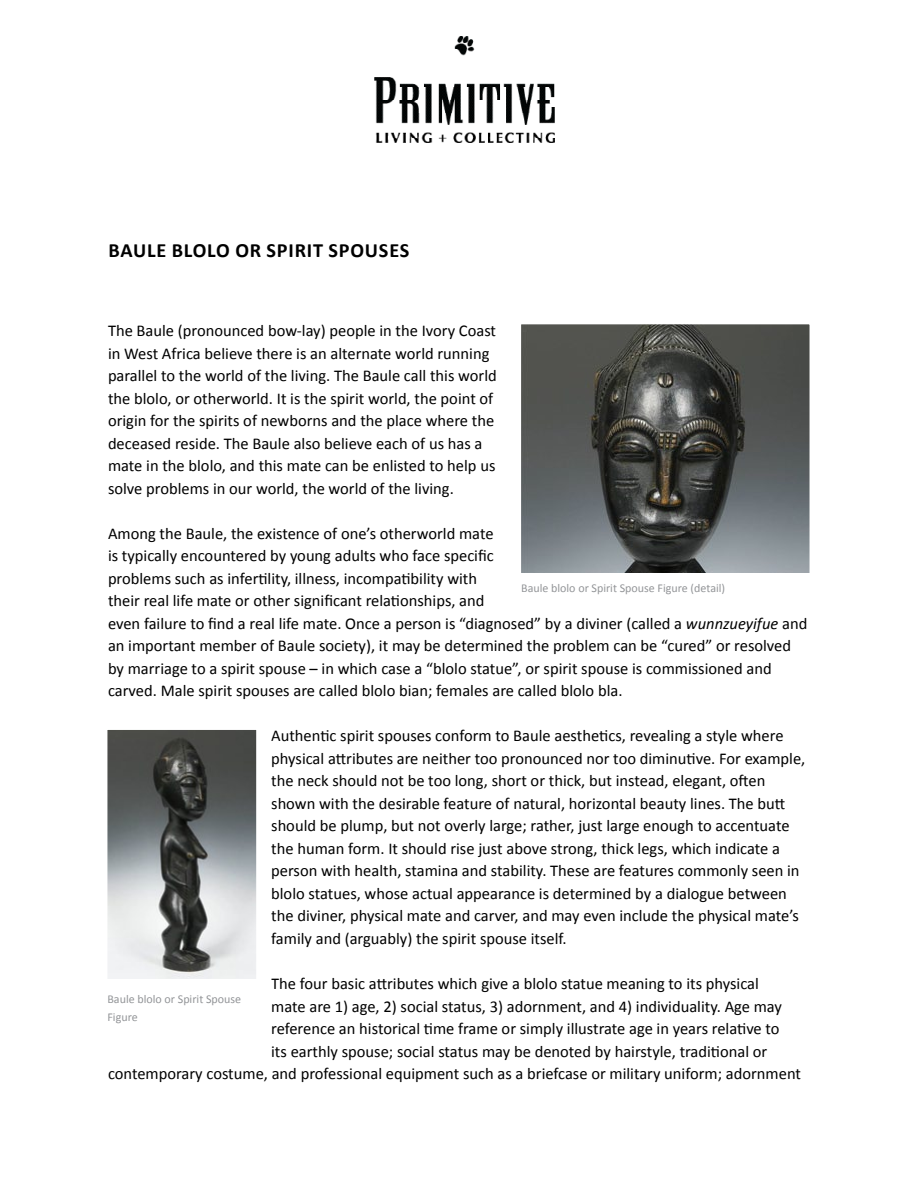
<style>
.page{position:relative;width:918px;height:1188px;background:#fff}
.page>*{position:absolute;margin:0;border:0;box-sizing:border-box;transform-origin:0 0}
.t1{font:700 20.25px "Calibri";letter-spacing:.04em;color:#000}
.t2{font:16.5px/22.5px "Calibri";color:#000}
.t3{font:12px/18px "Calibri";color:#939598}
.s1{font-style:italic}
</style>
<div class="page">
<img style="left:374px;top:37px;width:180px;height:106px">
<svg style="left:521px;top:324px;width:289px;height:249px;background:#555857"></svg>
<svg style="left:107px;top:730px;width:150px;height:249px;background:#838585"></svg>
<p class="t1" style="left:108px;top:237px;width:301px">BAULE BLOLO OR SPIRIT SPOUSES</p>
<p class="t2" style="left:108px;top:320px;width:390px">The Baule (pronounced bow-lay) people in the Ivory Coast in West Africa believe there is an alternate world running parallel to the world of the living. The Baule call this world the blolo, or otherworld. It is the spirit world, the point of origin for the spirits of newborns and the place where the deceased reside. The Baule also believe each of us has a mate in the blolo, and this mate can be enlisted to help us solve problems in our world, the world of the living.</p>
<p class="t2" style="left:108px;top:522px;width:701px">Among the Baule, the existence of one’s otherworld mate<br>is typically encountered by young adults who face specific<br>problems such as infertility, illness, incompatibility with<br>their real life mate or other significant relationships, and<br>even failure to find a real life mate. Once a person is “diagnosed” by a diviner (called a <span class="s1">wunnzueyifue</span> and an important member of Baule society), it may be determined the problem can be “cured” or resolved by marriage to a spirit spouse – in which case a “blolo statue”, or spirit spouse is commissioned and carved. Male spirit spouses are called blolo bian; females are called blolo bla.</p>
<p class="t2" style="left:271px;top:725px;width:536px">Authentic spirit spouses conform to Baule aesthetics, revealing a style where physical attributes are neither too pronounced nor too diminutive. For example, the neck should not be too long, short or thick, but instead, elegant, often shown with the desirable feature of natural, horizontal beauty lines. The butt should be plump, but not overly large; rather, just large enough to accentuate the human form. It should rise just above strong, thick legs, which indicate a person with health, stamina and stability. These are features commonly seen in blolo statues, whose actual appearance is determined by a dialogue between the diviner, physical mate and carver, and may even include the physical mate’s family and (arguably) the spirit spouse itself.</p>
<p class="t2" style="left:271px;top:972px;width:489px">The four basic attributes which give a blolo statue meaning to its physical</p>
<p class="t2" style="left:271px;top:995px;width:512px">mate are 1) age, 2) social status, 3) adornment, and 4) individuality. Age may</p>
<p class="t2" style="left:271px;top:1017px;width:510px">reference an historical time frame or simply illustrate age in years relative to</p>
<p class="t2" style="left:271px;top:1040px;width:498px">its earthly spouse; social status may be denoted by hairstyle, traditional or</p>
<p class="t2" style="left:108px;top:1062px;width:695px">contemporary costume, and professional equipment such as a briefcase or military uniform; adornment</p>
<p class="t3" style="left:521px;top:579px;width:206px">Baule blolo or Spirit Spouse Figure (detail)</p>
<p class="t3" style="left:107px;top:991px;width:135px">Baule blolo or Spirit Spouse<br>Figure</p>
</div>
